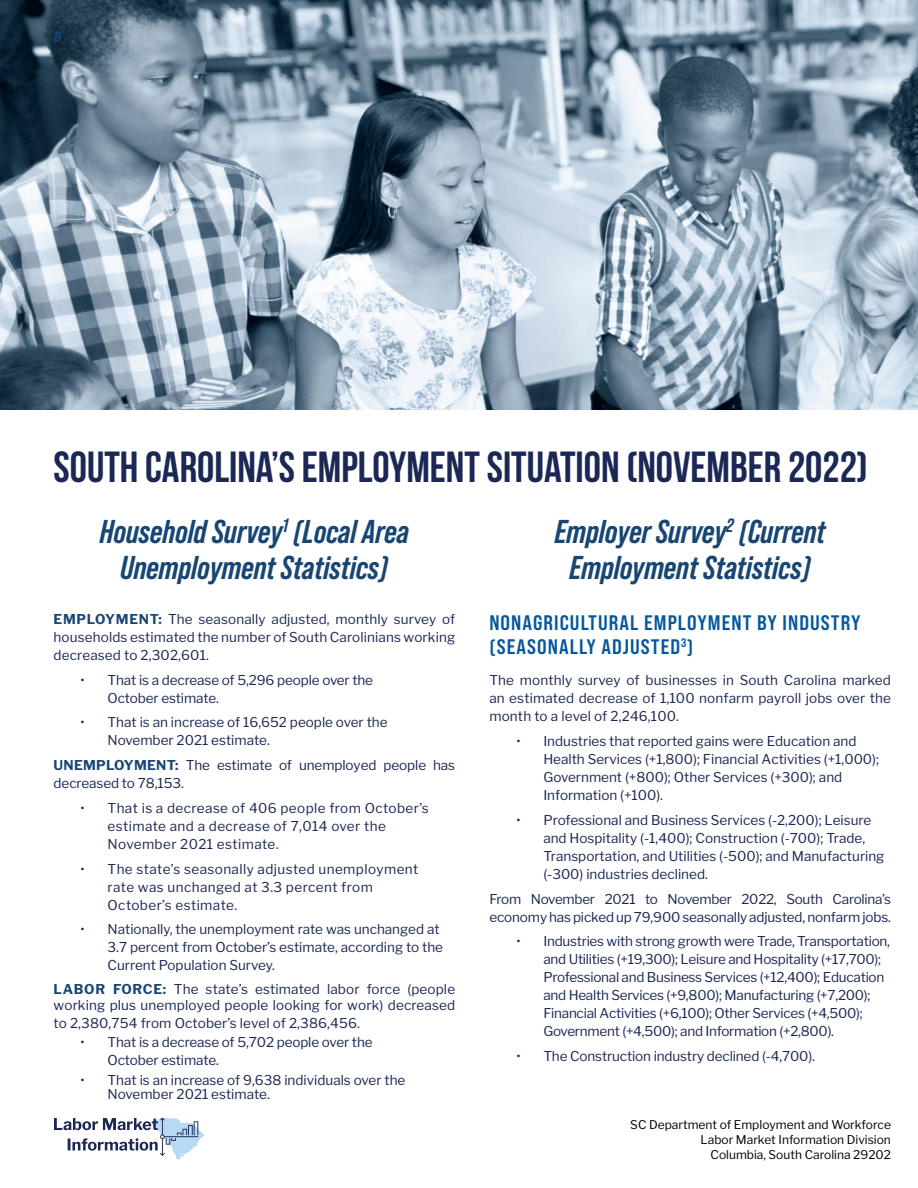
<style>
.page{position:relative;width:918px;height:1188px;background:#fff}
.page>*{position:absolute;margin:0;border:0;box-sizing:border-box;transform-origin:0 0}
.Headline{font:700 43.5px "Bebas Neue";color:#1b2754}
.Subheadline{font:italic 700 33px/36px "Bebas Neue Pro";color:#184674;text-align:center}
.Subheadline_2{font:21px/24px "Bebas Neue Pro Sm E Bd";letter-spacing:.05em;color:#05579b}
.t1{font:15px "Bebas Neue Pro Sm E Bd It";color:#184674}
.Copy{font:13.5px/18px "Libre Franklin";color:#1b2754}
.Copy-2{font:13.5px/18px "Libre Franklin";letter-spacing:-.02em;color:#1b2754}
.Copy-3{font:13.5px/18px "Libre Franklin";letter-spacing:.03em;color:#1b2754}
.t2{font:12px/15px "Libre Franklin";color:#000;text-align:right}
.s1{font-weight:700;color:#184674}
</style>
<div class="page">
<svg style="left:54px;top:1118px;width:151px;height:42px"></svg>
<img style="left:0;top:0;width:918px;height:410px">
<p class="t1" style="left:54px;top:28px;width:8px">8</p>
<p class="Headline" style="left:54px;top:443px;width:816px">SOUTH CAROLINA’S EMPLOYMENT SITUATION (NOVEMBER 2022)</p>
<p class="Subheadline" style="left:100px;top:513px;width:311px">Household Survey<sup>1</sup> (Local Area<br>Unemployment Statistics)</p>
<p class="Copy" style="left:54px;top:610px;width:403px;text-align:justify"><span class="s1">EMPLOYMENT:</span> The seasonally adjusted, monthly survey of households estimated the number of South Carolinians working decreased to 2,302,601.</p>
<p class="Copy" style="left:108px;top:671px;width:267px;text-indent:-27px">• That is a decrease of 5,296 people over the<br>October estimate.</p>
<p class="Copy" style="left:108px;top:714px;width:282px;text-indent:-27px">• That is an increase of 16,652 people over the<br>November 2021 estimate.</p>
<p class="Copy" style="left:54px;top:756px;width:403px"><span class="s1">UNEMPLOYMENT:</span> The estimate of unemployed people has decreased to 78,153.</p>
<p class="Copy-3" style="left:108px;top:799px;width:323px;text-indent:-27px">• That is a decrease of 406 people from October’s estimate and a decrease of 7,014 over the<br>November 2021 estimate.</p>
<p class="Copy-3" style="left:108px;top:860px;width:312px;text-indent:-27px">• The state’s seasonally adjusted unemployment rate was unchanged at 3.3 percent from<br>October’s estimate.</p>
<p class="Copy" style="left:108px;top:921px;width:337px;text-indent:-27px">• Nationally, the unemployment rate was unchanged at<br>3.7 percent from October’s estimate, according to the<br>Current Population Survey.</p>
<p class="Copy" style="left:54px;top:981px;width:403px;line-height:16.5px"><span class="s1">LABOR FORCE:</span> The state’s estimated labor force (people working plus unemployed people looking for work) decreased</p>
<p class="Copy" style="left:54px;top:1014px;width:307px">to 2,380,754 from October’s level of 2,386,456.</p>
<p class="Copy" style="left:108px;top:1033px;width:267px;text-indent:-27px">• That is a decrease of 5,702 people over the<br>October estimate.</p>
<p class="Copy" style="left:108px;top:1074px;width:299px;line-height:13.5px;text-indent:-27px">• That is an increase of 9,638 individuals over the<br>November 2021 estimate.</p>
<p class="Subheadline" style="left:555px;top:513px;width:272px">Employer Survey<sup>2</sup> (Current<br>Employment Statistics)</p>
<p class="Subheadline_2" style="left:489px;top:610px;width:373px">NONAGRICULTURAL EMPLOYMENT BY INDUSTRY (SEASONALLY ADJUSTED<sup>3</sup>)</p>
<p class="Copy" style="left:489px;top:672px;width:403px;text-align:justify">The monthly survey of businesses in South Carolina marked an estimated decrease of 1,100 nonfarm payroll jobs over the month to a level of 2,246,100.</p>
<p class="Copy" style="left:543px;top:732px;width:337px;text-indent:-27px">• Industries that reported gains were Education and Health Services (+1,800); Financial Activities (+1,000); Government (+800); Other Services (+300); and Information (+100).</p>
<p class="Copy" style="left:543px;top:811px;width:343px;text-indent:-27px">• Professional and Business Services (-2,200); Leisure and Hospitality (-1,400); Construction (-700); Trade, Transportation, and Utilities (-500); and Manufacturing (-300) industries declined.</p>
<p class="Copy" style="left:489px;top:890px;width:403px">From November 2021 to November 2022, South Carolina’s economy has picked up 79,900 seasonally adjusted, nonfarm jobs.</p>
<p class="Copy-2" style="left:543px;top:933px;width:348px;text-indent:-27px">• Industries with strong growth were Trade, Transportation, and Utilities (+19,300); Leisure and Hospitality (+17,700); Professional and Business Services (+12,400); Education and Health Services (+9,800); Manufacturing (+7,200); Financial Activities (+6,100); Other Services (+4,500); Government (+4,500); and Information (+2,800).</p>
<p class="Copy" style="left:516px;top:1047px;width:299px">• The Construction industry declined (-4,700).</p>
<p class="t2" style="left:630px;top:1117px;width:262px">SC Department of Employment and Workforce<br>Labor Market Information Division<br>Columbia, South Carolina 29202</p>
</div>
